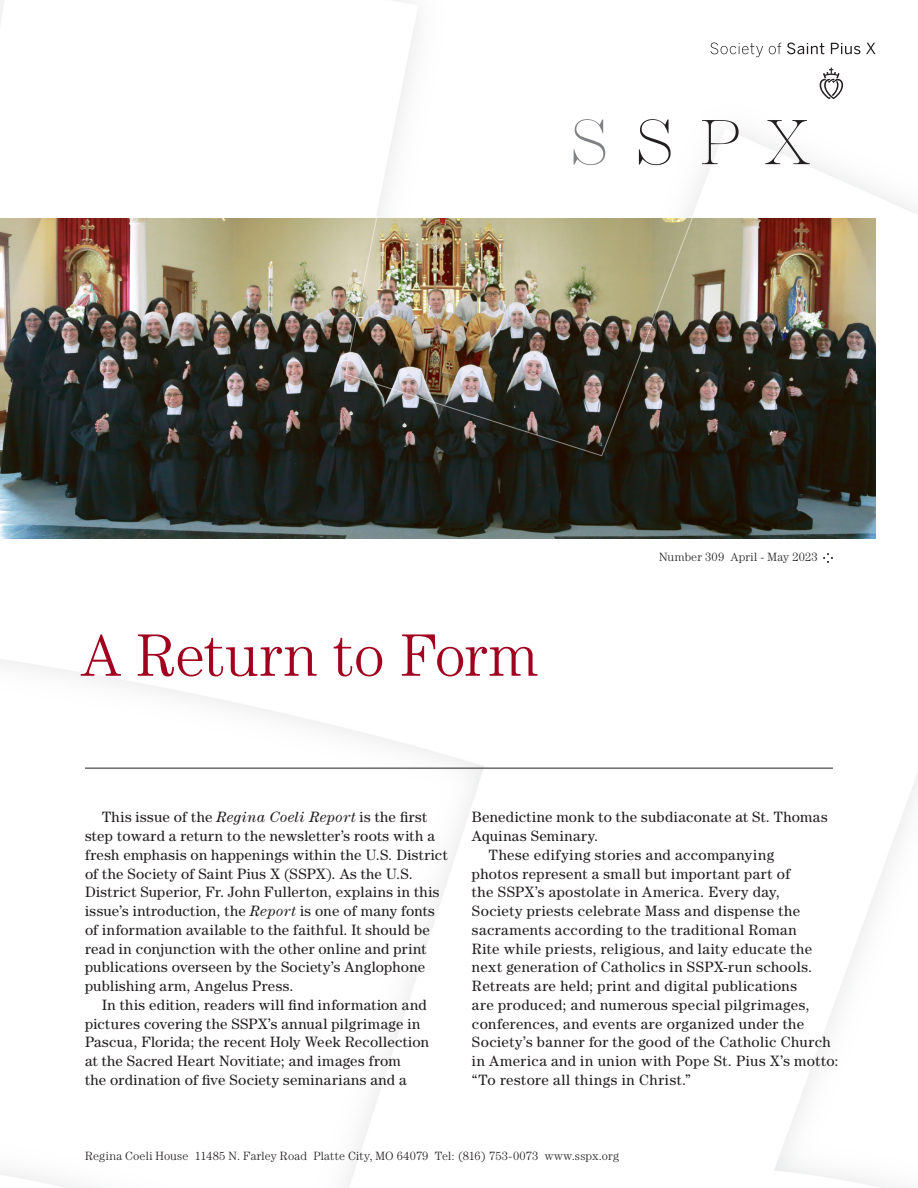
<style>
.page{position:relative;width:918px;height:1188px;background:#fff}
.page>*{position:absolute;margin:0;border:0;box-sizing:border-box;transform-origin:0 0}
.Subkop{font:300 60px "Century Std";color:#a2001f}
.Body{font:15px/18.8px "Century Std";letter-spacing:.025em;color:#231f20}
.t1{font:300 12px "Century Std";letter-spacing:.015em;color:#231f20}
.s1{font-style:italic}
</style>
<div class="page">
<img style="left:0;top:0;width:918px;height:1188px">
<svg style="left:823px;top:553px;width:10px;height:10px"></svg>
<hr style="left:85px;top:768px;width:748px;height:1px;background:#231f20">
<svg style="left:702px;top:120px;width:37px;height:44px"></svg>
<svg style="left:765px;top:120px;width:45px;height:44px"></svg>
<svg style="left:574px;top:119px;width:31px;height:46px"></svg>
<svg style="left:639px;top:119px;width:32px;height:46px"></svg>
<svg style="left:820px;top:68px;width:23px;height:31px"></svg>
<svg style="left:710px;top:43px;width:53px;height:14px"></svg>
<svg style="left:769px;top:43px;width:12px;height:11px"></svg>
<svg style="left:787px;top:43px;width:37px;height:11px"></svg>
<svg style="left:831px;top:43px;width:29px;height:11px"></svg>
<svg style="left:866px;top:43px;width:9px;height:11px"></svg>
<img style="left:0;top:217px;width:875px;height:322px">
<p class="Subkop" style="left:81px;top:621px;width:459px">A Return to Form</p>
<p class="t1" style="left:659px;top:550px;width:160px">Number 309 April - May 2023</p>
<p class="Body" style="left:85px;top:808px;width:364px;text-indent:17px">This issue of the <span class="s1">Regina Coeli Report</span> is the first step toward a return to the newsletter’s roots with a fresh emphasis on happenings within the U.S. District of the Society of Saint Pius X (SSPX). As the U.S.<br>District Superior, Fr. John Fullerton, explains in this issue’s introduction, the <span class="s1">Report</span> is one of many fonts of information available to the faithful. It should be read in conjunction with the other online and print publications overseen by the Society’s Anglophone publishing arm, Angelus Press.</p>
<p class="Body" style="left:85px;top:995px;width:346px;text-indent:17px">In this edition, readers will find information and pictures covering the SSPX’s annual pilgrimage in Pascua, Florida; the recent Holy Week Recollection at the Sacred Heart Novitiate; and images from<br>the ordination of five Society seminarians and a</p>
<p class="Body" style="left:472px;top:808px;width:357px">Benedictine monk to the subdiaconate at St. Thomas<br>Aquinas Seminary.</p>
<p class="Body" style="left:472px;top:845px;width:368px;text-indent:17px">These edifying stories and accompanying<br>photos represent a small but important part of<br>the SSPX’s apostolate in America. Every day,<br>Society priests celebrate Mass and dispense the sacraments according to the traditional Roman<br>Rite while priests, religious, and laity educate the next generation of Catholics in SSPX-run schools.<br>Retreats are held; print and digital publications<br>are produced; and numerous special pilgrimages, conferences, and events are organized under the Society’s banner for the good of the Catholic Church in America and in union with Pope St. Pius X’s motto: “To restore all things in Christ.”</p>
<p class="t1" style="left:85px;top:1149px;width:535px">Regina Coeli House 11485 N. Farley Road Platte City, MO 64079 Tel: (816) 753-0073 www.sspx.org</p>
</div>
